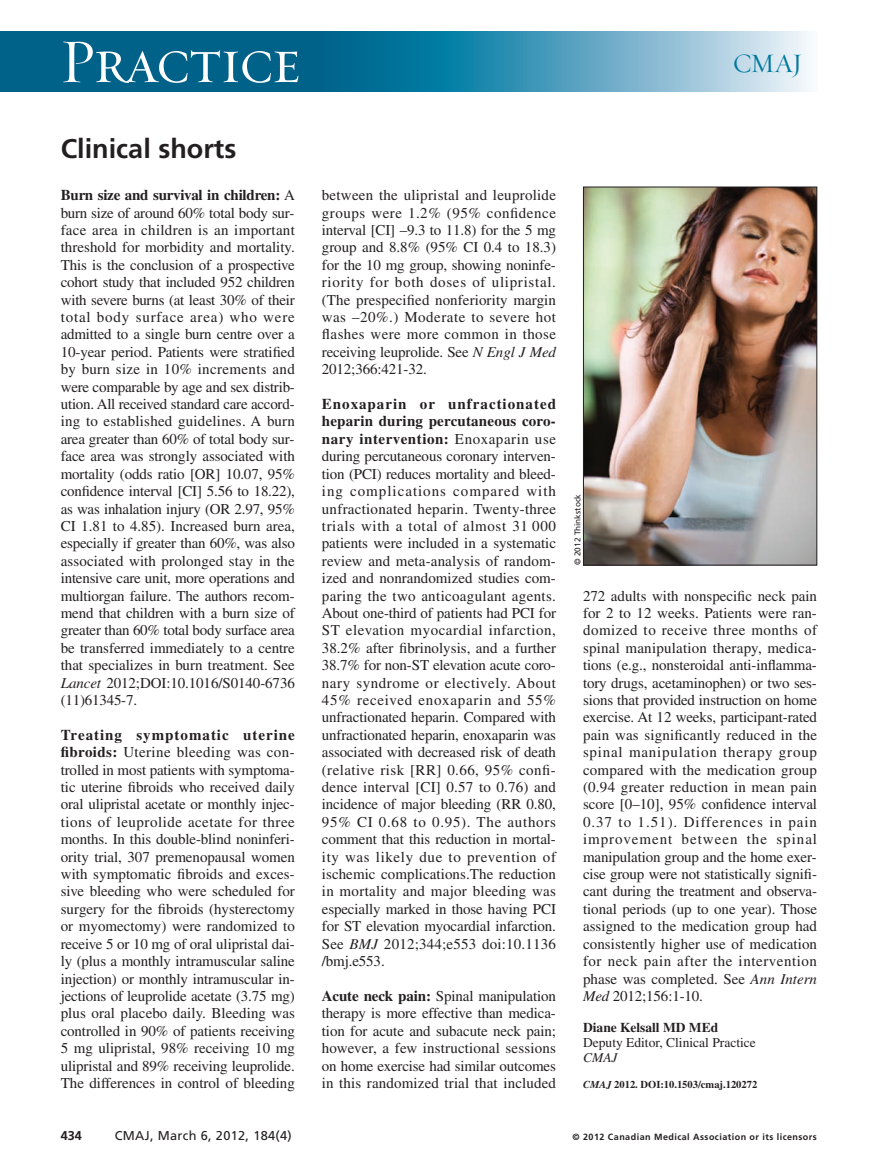
<style>
.page{position:relative;width:878px;height:1175px;background:#fff}
.page>*{position:absolute;margin:0;border:0;box-sizing:border-box;transform-origin:0 0}
.t1{font:63px "Requiem Display HTF Small Caps";letter-spacing:-.03em;color:#fff}
.t2{font:700 27px "Frutiger LT Std";color:#231f20}
.t3{font:27px "Requiem Display HTF Roman";color:#00779e}
.t4{font:15px/17.4px "Times LT Std";letter-spacing:-.005em;color:#231f20;text-align:justify}
.t5{font:13.5px "Times LT Std";color:#231f20}
.t6{font:700 13.5px "Times LT Std";color:#231f20}
.t7{font:italic 13.5px "Times LT Std";color:#231f20}
.t8{font:12.75px "Frutiger LT Std";letter-spacing:.025em;color:#231f20}
.t9{font:700 12.75px "Frutiger LT Std";color:#231f20}
.t10{font:700 10.5px "Times LT Std";color:#231f20}
.t11{font:700 9px "Frutiger LT Std";letter-spacing:.05em;color:#231f20}
.t12{font:8.25px "Frutiger LT Std";color:#231f20}
.s1{font-weight:700}
.s2{font-style:italic}
</style>
<div class="page">
<div style="left:0;top:32px;width:350px;height:60px;background:#006189"></div>
<svg style="left:350px;top:32px;width:459px;height:60px;background:#5fa6c2"></svg>
<img style="left:585px;top:189px;width:230px;height:374px">
<div style="left:583px;top:187px;width:234px;height:378px;border:1px solid #231f20"></div>
<h1 class="t1" style="left:59px;top:23px;width:243px">Practice</h1>
<h2 class="t2" style="left:61px;top:138px;width:177px">Clinical shorts</h2>
<p class="t4" style="left:61px;top:188px;width:236px"><span class="s1">Burn size and survival in children:</span> A burn size of around 60% total body sur&shy;face area in children is an important threshold for morbidity and mortality.<br>This is the conclusion of a prospective cohort study that included 952 children with severe burns (at least 30% of their total body surface area) who were admitted to a single burn centre over a 10-year period. Patients were stratified by burn size in 10% increments and were comparable by age and sex distrib&shy;ution. All received standard care accord&shy;ing to established guidelines. A burn area greater than 60% of total body sur&shy;face area was strongly associated with mortality (odds ratio [OR] 10.07, 95% confidence interval [CI] 5.56 to 18.22), as was inhalation injury (OR 2.97, 95% CI 1.81 to 4.85). Increased burn area, especially if greater than 60%, was also associated with prolonged stay in the intensive care unit, more operations and multiorgan failure. The authors recom&shy;mend that children with a burn size of greater than 60% total body surface area be transferred immediately to a centre that specializes in burn treatment. See <span class="s2">Lancet</span> 2012;DOI:10.1016/S0140-6736 (11)61345-7.</p>
<p class="t4" style="left:61px;top:727px;width:236px"><span class="s1">Treating symptomatic uterine fibroids:</span> Uterine bleeding was con&shy;trolled in most patients with symptoma&shy;tic uterine fibroids who received daily oral ulipristal acetate or monthly injec&shy;tions of leuprolide acetate for three months. In this double-blind noninferi&shy;ority trial, 307 premenopausal women with symptomatic fibroids and exces&shy;sive bleeding who were scheduled for surgery for the fibroids (hysterectomy or myomectomy) were randomized to receive 5 or 10 mg of oral ulipristal dai&shy;ly (plus a monthly intramuscular saline injection) or monthly intramuscular in&shy;jections of leuprolide acetate (3.75 mg) plus oral placebo daily. Bleeding was controlled in 90% of patients receiving 5 mg ulipristal, 98% receiving 10 mg ulipristal and 89% receiving leuprolide.<br>The differences in control of bleeding</p>
<h2 class="t3" style="left:733px;top:47px;width:71px">CMAJ</h2>
<p class="t4" style="left:322px;top:188px;width:236px">between the ulipristal and leuprolide groups were 1.2% (95% confidence interval [CI] –9.3 to 11.8) for the 5 mg group and 8.8% (95% CI 0.4 to 18.3) for the 10 mg group, showing noninfe&shy;riority for both doses of ulipristal. (The prespecified nonferiority margin was –20%.) Moderate to severe hot flashes were more common in those receiving leuprolide. See <span class="s2">N Engl J Med </span>2012;366:421-32.</p>
<p class="t4" style="left:322px;top:397px;width:236px"><span class="s1">Enoxaparin or unfractionated heparin during percutaneous coro&shy;nary intervention:</span> Enoxaparin use during percutaneous coronary interven&shy;tion (PCI) reduces mortality and bleed&shy;ing complications compared with unfractionated heparin. Twenty-three trials with a total of almost 31 000 patients were included in a systematic review and meta-analysis of random&shy;ized and nonrandomized studies com&shy;paring the two anticoagulant agents.<br>About one-third of patients had PCI for ST elevation myocardial infarction, 38.2% after fibrinolysis, and a further 38.7% for non-ST elevation acute coro&shy;nary syndrome or electively. About 45% received enoxaparin and 55% unfractionated heparin. Compared with unfractionated heparin, enoxaparin was associated with decreased risk of death (relative risk [RR] 0.66, 95% confi&shy;dence interval [CI] 0.57 to 0.76) and incidence of major bleeding (RR 0.80, 95% CI 0.68 to 0.95). The authors comment that this reduction in mortal&shy;ity was likely due to prevention of ischemic complications.The reduction in mortality and major bleeding was especially marked in those having PCI for ST elevation myocardial infarction.<br>See <span class="s2">BMJ</span> 2012;344;e553 doi:10.1136 /bmj.e553.</p>
<p class="t4" style="left:322px;top:988px;width:236px"><span class="s1">Acute neck pain:</span> Spinal manipulation therapy is more effective than medica&shy;tion for acute and subacute neck pain; however, a few instructional sessions on home exercise had similar outcomes in this randomized trial that included</p>
<p class="t12" style="left:574px;top:565px;width:72px;rotate:-90deg">© 2012 Thinkstock</p>
<p class="t4" style="left:583px;top:588px;width:236px">272 adults with nonspecific neck pain for 2 to 12 weeks. Patients were ran&shy;domized to receive three months of spinal manipulation therapy, medica&shy;tions (e.g., nonsteroidal anti-inflamma&shy;tory drugs, acetaminophen) or two ses&shy;sions that provided instruction on home exercise. At 12 weeks, participant-rated pain was significantly reduced in the spinal manipulation therapy group compared with the medication group (0.94 greater reduction in mean pain score [0–10], 95% confidence interval 0.37 to 1.51). Differences in pain improvement between the spinal manipulation group and the home exer&shy;cise group were not statistically signifi&shy;cant during the treatment and observa&shy;tional periods (up to one year). Those assigned to the medication group had consistently higher use of medication for neck pain after the intervention phase was completed. See <span class="s2">Ann Intern Med</span> 2012;156:1-10.</p>
<p class="t6" style="left:583px;top:1023px;width:137px">Diane Kelsall MD MEd</p>
<p class="t5" style="left:583px;top:1038px;width:174px">Deputy Editor, Clinical Practice</p>
<p class="t7" style="left:583px;top:1053px;width:36px">CMAJ</p>
<p class="t10" style="left:583px;top:1080px;width:176px"><span class="s2">CMAJ</span> 2012. DOI:10.1503/cmaj.120272</p>
<p class="t9" style="left:61px;top:1130px;width:23px">434</p>
<p class="t8" style="left:115px;top:1130px;width:178px">CMAJ, March 6, 2012, 184(4)</p>
<p class="t11" style="left:572px;top:1132px;width:246px">© 2012 Canadian Medical Association or its licensors</p>
</div>
